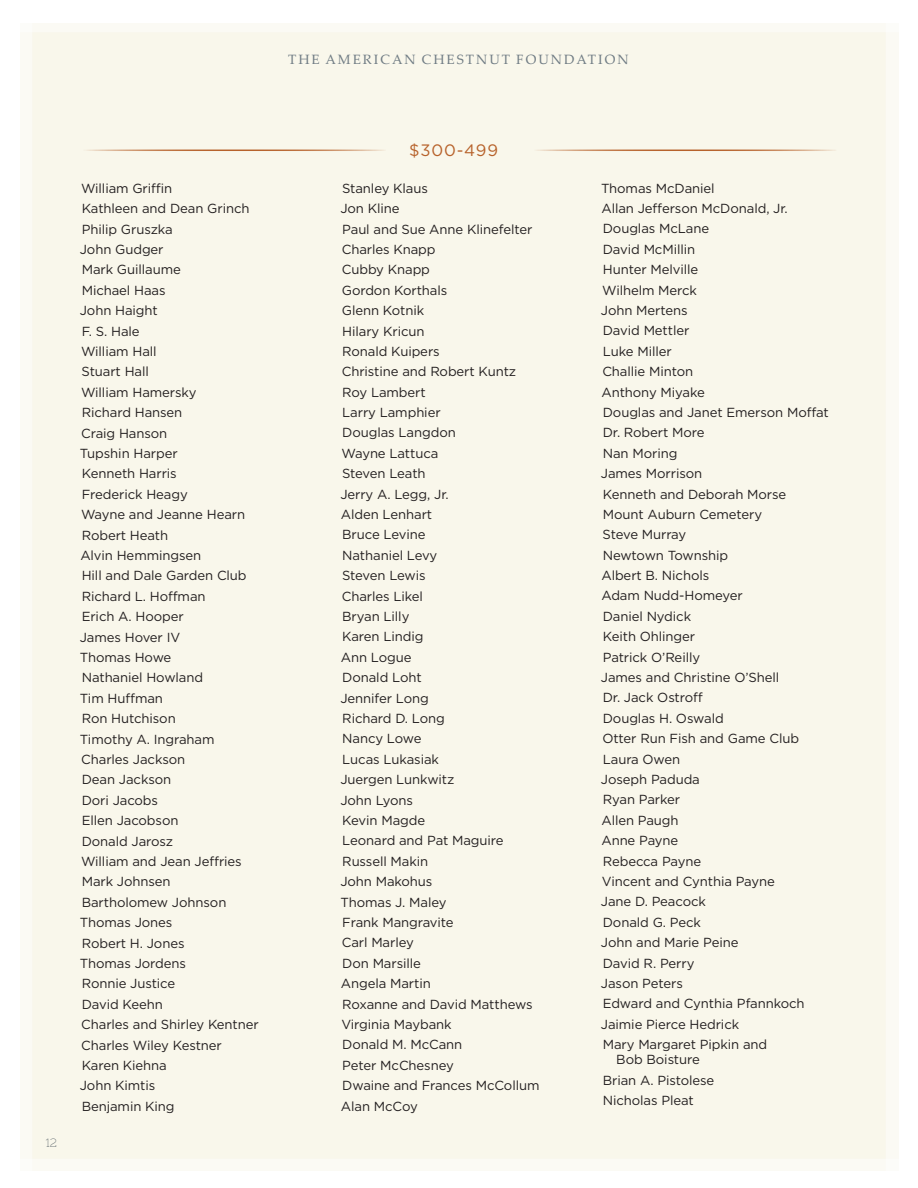
<style>
.page{position:relative;width:918px;height:1188px;background:#fff}
.page>*{position:absolute;margin:0;border:0;box-sizing:border-box;transform-origin:0 0}
.t1{font:16.5px "Gotham";letter-spacing:.05em;color:#b7622b}
.t2{font:13.5px "Palatino Linotype";letter-spacing:.15em;color:#707c84}
.t3{font:13.2px/20.4px "Gotham";letter-spacing:-.005em;color:#231f20}
.t4{font:12px "Nixie One";color:#48535b}
</style>
<div class="page">
<div style="left:20px;top:23px;width:878px;height:1148px;background:#f9f6e8"></div>
<hr style="left:82px;top:150px;width:304px;height:1px;background:#b7622b">
<hr style="left:532px;top:150px;width:304px;height:1px;background:#b7622b">
<div style="left:8px;top:0;width:24px;height:1188px;background:#fff"></div>
<div style="left:886px;top:0;width:24px;height:1188px;background:#fbfaf4"></div>
<div style="left:0;top:1159px;width:918px;height:24px;background:#fff"></div>
<div style="left:0;top:8px;width:918px;height:24px;background:#fff"></div>
<p class="t2" style="left:288px;top:50px;width:342px">THE AMERICAN CHESTNUT FOUNDATION</p>
<p class="t4" style="left:46px;top:1136px;width:13px">12</p>
<p class="t1" style="left:409px;top:140px;width:90px">$300-499</p>
<p class="t3" style="left:80px;top:178px;width:180px">William Griffin<br>Kathleen and Dean Grinch<br>Philip Gruszka<br>John Gudger<br>Mark Guillaume<br>Michael Haas<br>John Haight<br>F. S. Hale<br>William Hall<br>Stuart Hall<br>William Hamersky<br>Richard Hansen<br>Craig Hanson<br>Tupshin Harper<br>Kenneth Harris<br>Frederick Heagy<br>Wayne and Jeanne Hearn<br>Robert Heath<br>Alvin Hemmingsen<br>Hill and Dale Garden Club<br>Richard L. Hoffman<br>Erich A. Hooper<br>James Hover IV<br>Thomas Howe<br>Nathaniel Howland<br>Tim Huffman<br>Ron Hutchison<br>Timothy A. Ingraham<br>Charles Jackson<br>Dean Jackson<br>Dori Jacobs<br>Ellen Jacobson<br>Donald Jarosz<br>William and Jean Jeffries<br>Mark Johnsen<br>Bartholomew Johnson<br>Thomas Jones<br>Robert H. Jones<br>Thomas Jordens<br>Ronnie Justice<br>David Keehn<br>Charles and Shirley Kentner<br>Charles Wiley Kestner<br>Karen Kiehna<br>John Kimtis<br>Benjamin King</p>
<p class="t3" style="left:340px;top:178px;width:201px">Stanley Klaus<br>Jon Kline<br>Paul and Sue Anne Klinefelter<br>Charles Knapp<br>Cubby Knapp<br>Gordon Korthals<br>Glenn Kotnik<br>Hilary Kricun<br>Ronald Kuipers<br>Christine and Robert Kuntz<br>Roy Lambert<br>Larry Lamphier<br>Douglas Langdon<br>Wayne Lattuca<br>Steven Leath<br>Jerry A. Legg, Jr.<br>Alden Lenhart<br>Bruce Levine<br>Nathaniel Levy<br>Steven Lewis<br>Charles Likel<br>Bryan Lilly<br>Karen Lindig<br>Ann Logue<br>Donald Loht<br>Jennifer Long<br>Richard D. Long<br>Nancy Lowe<br>Lucas Lukasiak<br>Juergen Lunkwitz<br>John Lyons<br>Kevin Magde<br>Leonard and Pat Maguire<br>Russell Makin<br>John Makohus<br>Thomas J. Maley<br>Frank Mangravite<br>Carl Marley<br>Don Marsille<br>Angela Martin<br>Roxanne and David Matthews<br>Virginia Maybank<br>Donald M. McCann<br>Peter McChesney<br>Dwaine and Frances McCollum<br>Alan McCoy</p>
<p class="t3" style="left:601px;top:177px;width:230px">Thomas McDaniel<br>Allan Jefferson McDonald, Jr.<br>Douglas McLane<br>David McMillin<br>Hunter Melville<br>Wilhelm Merck<br>John Mertens<br>David Mettler<br>Luke Miller<br>Challie Minton<br>Anthony Miyake<br>Douglas and Janet Emerson Moffat<br>Dr. Robert More<br>Nan Moring<br>James Morrison<br>Kenneth and Deborah Morse<br>Mount Auburn Cemetery<br>Steve Murray<br>Newtown Township<br>Albert B. Nichols<br>Adam Nudd-Homeyer<br>Daniel Nydick<br>Keith Ohlinger<br>Patrick O’Reilly<br>James and Christine O’Shell<br>Dr. Jack Ostroff<br>Douglas H. Oswald<br>Otter Run Fish and Game Club<br>Laura Owen<br>Joseph Paduda<br>Ryan Parker<br>Allen Paugh<br>Anne Payne<br>Rebecca Payne<br>Vincent and Cynthia Payne<br>Jane D. Peacock<br>Donald G. Peck<br>John and Marie Peine<br>David R. Perry<br>Jason Peters<br>Edward and Cynthia Pfannkoch<br>Jaimie Pierce Hedrick<br>Mary Margaret Pipkin and</p>
<p class="t3" style="left:603px;top:1049px;width:113px;text-indent:14px">Bob Boisture<br>Brian A. Pistolese<br>Nicholas Pleat</p>
</div>
